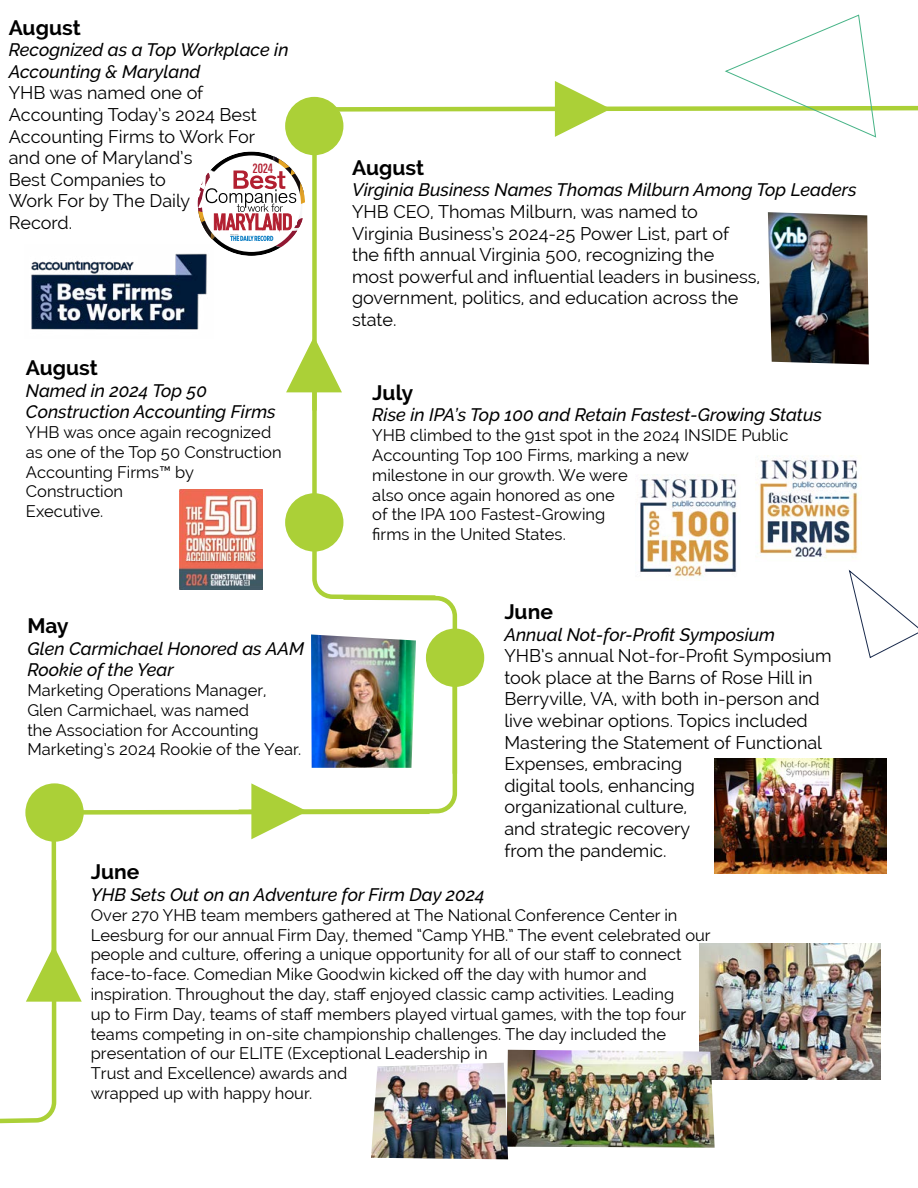
<style>
.page{position:relative;width:918px;height:1188px;background:#fff}
.page>*{position:absolute;margin:0;border:0;box-sizing:border-box;transform-origin:0 0}
.t1{font:700 21px "Raleway";color:#000}
.t2{font:18px/21.6px "Raleway";color:#000}
.t3{font:italic 500 18px/21.6px "Raleway";color:#000}
.t4{font:16.5px/19.8px "Raleway";color:#000}
.t5{font:600 14.4px "Acumin Pro Extra Cond";color:#b21f30}
</style>
<div class="page">
<div style="left:426px;top:629px;width:58px;height:58px;background:#abd037;border-radius:50%"></div>
<svg style="left:51px;top:809px;width:201px;height:67px"></svg>
<svg style="left:311px;top:104px;width:607px;height:261px"></svg>
<div style="left:25px;top:783px;width:59px;height:59px;background:#abd037;border-radius:50%"></div>
<div style="left:285px;top:97px;width:58px;height:58px;background:#abd037;border-radius:50%"></div>
<img style="left:179px;top:489px;width:55px;height:101px">
<img style="left:640px;top:475px;width:97px;height:105px">
<img style="left:756px;top:455px;width:103px;height:103px">
<img style="left:768px;top:212px;width:101px;height:152px">
<img style="left:715px;top:759px;width:172px;height:114px">
<img style="left:699px;top:944px;width:181px;height:135px">
<img style="left:507px;top:1050px;width:208px;height:98px">
<img style="left:371px;top:1063px;width:137px;height:96px">
<svg style="left:198px;top:152px;width:107px;height:104px"></svg>
<svg style="left:725px;top:15px;width:151px;height:122px"></svg>
<svg style="left:849px;top:570px;width:69px;height:88px"></svg>
<img style="left:31px;top:245px;width:183px;height:85px">
<svg style="left:0;top:876px;width:82px;height:248px"></svg>
<svg style="left:234px;top:336px;width:225px;height:503px"></svg>
<svg style="left:555px;top:81px;width:56px;height:56px"></svg>
<p class="t1" style="left:9px;top:15px;width:73px">August</p>
<p class="t3" style="left:9px;top:39px;width:281px">Recognized as a Top Workplace in<br>Accounting &amp; Maryland</p>
<p class="t2" style="left:9px;top:82px;width:250px">YHB was named one of<br>Accounting Today’s 2024 Best<br>Accounting Firms to Work For and one of Maryland’s<br>Best Companies to<br>Work For by The Daily<br>Record.</p>
<p class="t5" style="left:253px;top:159px;width:21px">2024</p>
<p class="t1" style="left:26px;top:356px;width:73px">August</p>
<p class="t3" style="left:26px;top:380px;width:251px">Named in 2024 Top 50<br>Construction Accounting Firms</p>
<p class="t4" style="left:26px;top:422px;width:257px">YHB was once again recognized as one of the Top 50 Construction<br>Accounting Firms™ by<br>Construction<br>Executive.</p>
<p class="t1" style="left:27px;top:614px;width:43px">May</p>
<p class="t3" style="left:27px;top:637px;width:278px">Glen Carmichael Honored as AAM<br>Rookie of the Year</p>
<p class="t4" style="left:27px;top:680px;width:275px">Marketing Operations Manager,<br>Glen Carmichael, was named<br>the Association for Accounting<br>Marketing’s 2024 Rookie of the Year.</p>
<p class="t1" style="left:352px;top:155px;width:73px">August</p>
<p class="t3" style="left:352px;top:179px;width:506px">Virginia Business Names Thomas Milburn Among Top Leaders</p>
<p class="t2" style="left:352px;top:201px;width:410px">YHB CEO, Thomas Milburn, was named to Virginia Business’s 2024-25 Power List, part of the fifth annual Virginia 500, recognizing the most powerful and influential leaders in business, government, politics, and education across the state.</p>
<p class="t1" style="left:372px;top:381px;width:42px">July</p>
<p class="t3" style="left:372px;top:404px;width:451px">Rise in IPA’s Top 100 and Retain Fastest-Growing Status</p>
<p class="t4" style="left:372px;top:426px;width:418px">YHB climbed to the 91st spot in the 2024 INSIDE Public Accounting Top 100 Firms, marking a new<br>milestone in our growth. We were<br>also once again honored as one<br>of the IPA 100 Fastest-Growing<br>firms in the United States.</p>
<p class="t1" style="left:504px;top:600px;width:50px">June</p>
<p class="t3" style="left:504px;top:623px;width:272px">Annual Not-for-Profit Symposium</p>
<p class="t2" style="left:504px;top:645px;width:329px">YHB’s annual Not-for-Profit Symposium took place at the Barns of Rose Hill in<br>Berryville, VA, with both in-person and live webinar options. Topics included<br>Mastering the Statement of Functional<br>Expenses, embracing<br>digital tools, enhancing<br>organizational culture,<br>and strategic recovery<br>from the pandemic.</p>
<p class="t1" style="left:91px;top:860px;width:50px">June</p>
<p class="t3" style="left:91px;top:884px;width:395px">YHB Sets Out on an Adventure for Firm Day 2024</p>
<p class="t4" style="left:91px;top:905px;width:621px">Over 270 YHB team members gathered at The National Conference Center in Leesburg for our annual Firm Day, themed “Camp YHB.” The event celebrated our people and culture, offering a unique opportunity for all of our staff to connect face-to-face. Comedian Mike Goodwin kicked off the day with humor and inspiration. Throughout the day, staff enjoyed classic camp activities. Leading<br>up to Firm Day, teams of staff members played virtual games, with the top four teams competing in on-site championship challenges. The day included the presentation of our ELITE (Exceptional Leadership in<br>Trust and Excellence) awards and<br>wrapped up with happy hour.</p>
</div>
